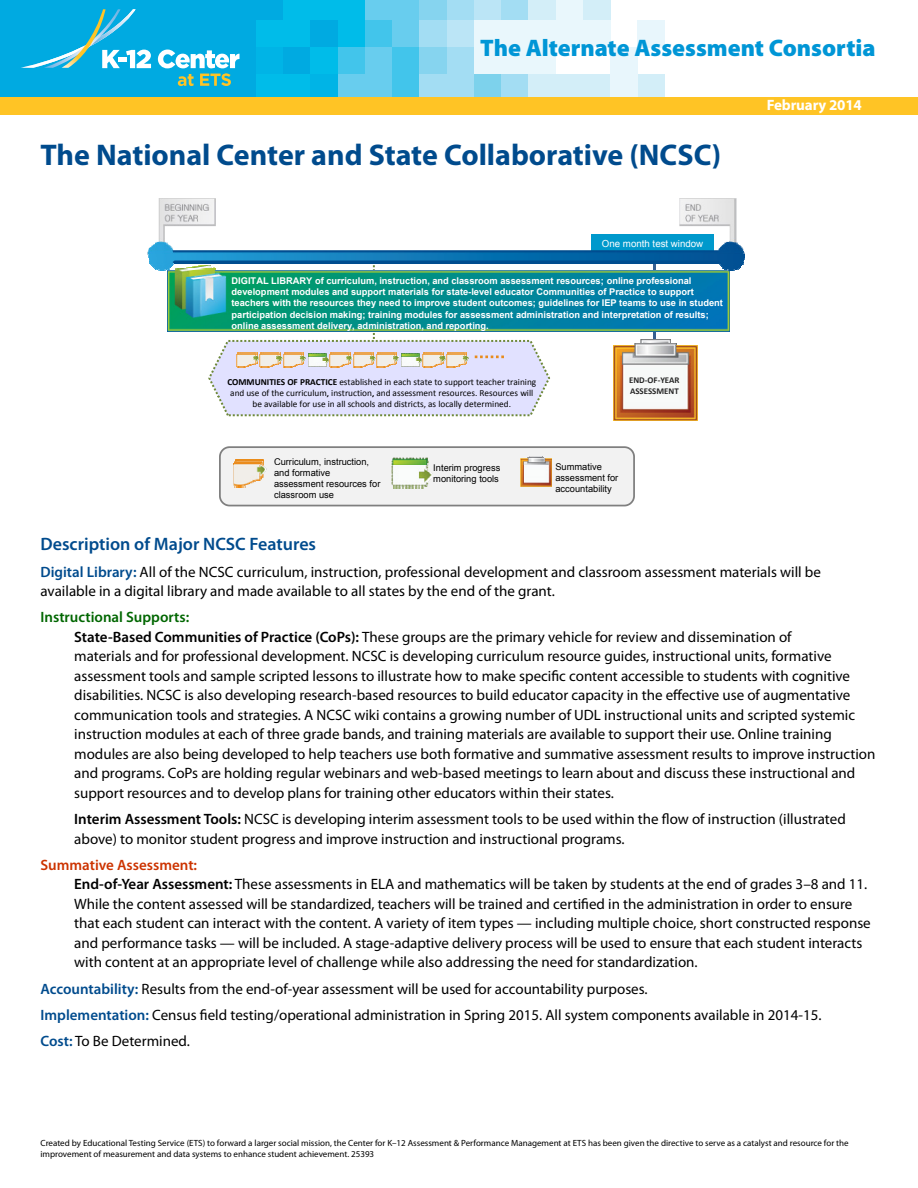
<style>
.page{position:relative;width:918px;height:1188px;background:#fff}
.page>*{position:absolute;margin:0;border:0;box-sizing:border-box;transform-origin:0 0}
.h1{font:700 30px "Myriad Pro";color:#004b8d}
.h2{font:900 24px "Myriad Pro";color:#0096d6}
.h3{font:600 18px "Myriad Pro";color:#004b8d}
.t1{font:15.9px "Arial";color:#000}
.p__Body_Copy{font:15px/19.5px "Myriad Pro";color:#000}
.p__Body_Copy-2{font:600 15px "Myriad Pro";color:#060}
.p__Body_Copy-3{font:600 15px "Myriad Pro";color:#c30}
.h3-2{font:700 15px "Myriad Pro";letter-spacing:-.01em;color:#fff}
.t2{font:9.75px "Arial";color:#fff}
.t3{font:700 9.3px/11.1px "Arial";color:#fff}
.t4{font:9.3px/11.1px "Calibri";color:#000;text-align:center}
.t5{font:9.3px/11.1px "Arial";color:#000}
.p__Legal_Copy{font:9px/10.8px "Myriad Pro";color:#000}
.t6{font:700 8.85px/10.6px "Calibri";color:#262626}
.s1{font-weight:700}
.s2{font-weight:600;color:#004b8d}
.s3{font-weight:600}
</style>
<div class="page">
<div style="left:0;top:0;width:544px;height:106px;background:#00aae1"></div>
<div style="left:256px;top:20px;width:28px;height:27px;background:#00bce9"></div>
<div style="left:256px;top:47px;width:28px;height:27px;background:#00b4e6"></div>
<div style="left:256px;top:74px;width:28px;height:28px;background:#00bce9"></div>
<div style="left:284px;top:0;width:27px;height:20px;background:#00bce9"></div>
<div style="left:284px;top:20px;width:27px;height:27px;background:#00bce9"></div>
<div style="left:284px;top:74px;width:27px;height:28px;background:#00bce9"></div>
<div style="left:311px;top:0;width:27px;height:20px;background:#00bce9"></div>
<div style="left:311px;top:47px;width:27px;height:27px;background:#00bce9"></div>
<div style="left:311px;top:74px;width:27px;height:28px;background:#00b4e6"></div>
<div style="left:338px;top:0;width:27px;height:20px;background:#00bce9"></div>
<div style="left:338px;top:20px;width:27px;height:27px;background:#00bce9"></div>
<div style="left:338px;top:47px;width:27px;height:27px;background:#42c5eb"></div>
<div style="left:338px;top:74px;width:27px;height:28px;background:#68cdee"></div>
<div style="left:365px;top:0;width:27px;height:20px;background:#68cdee"></div>
<div style="left:365px;top:20px;width:27px;height:27px;background:#42c5eb"></div>
<div style="left:365px;top:47px;width:27px;height:27px;background:#68cdee"></div>
<div style="left:365px;top:74px;width:27px;height:28px;background:#68cdee"></div>
<div style="left:392px;top:0;width:28px;height:20px;background:#68cdee"></div>
<div style="left:392px;top:20px;width:28px;height:27px;background:#68cdee"></div>
<div style="left:392px;top:47px;width:28px;height:27px;background:#42c5eb"></div>
<div style="left:392px;top:74px;width:28px;height:28px;background:#42c5eb"></div>
<div style="left:420px;top:0;width:27px;height:20px;background:#86d4ef"></div>
<div style="left:420px;top:20px;width:27px;height:27px;background:#a3ddf3"></div>
<div style="left:420px;top:47px;width:27px;height:27px;background:#86d4ef"></div>
<div style="left:420px;top:74px;width:27px;height:28px;background:#a3ddf3"></div>
<div style="left:447px;top:0;width:27px;height:20px;background:#a3ddf3"></div>
<div style="left:447px;top:20px;width:27px;height:27px;background:#bbe5f6"></div>
<div style="left:447px;top:47px;width:27px;height:27px;background:#a3ddf3"></div>
<div style="left:447px;top:74px;width:27px;height:28px;background:#a3ddf3"></div>
<div style="left:474px;top:0;width:27px;height:20px;background:#bbe5f6"></div>
<div style="left:474px;top:20px;width:27px;height:27px;background:#e9f7fc"></div>
<div style="left:474px;top:47px;width:27px;height:27px;background:#e9f7fc"></div>
<div style="left:474px;top:74px;width:27px;height:28px;background:#7dd2ec"></div>
<div style="left:501px;top:0;width:28px;height:20px;background:#a3ddf3"></div>
<div style="left:501px;top:20px;width:28px;height:27px;background:#e9f7fc"></div>
<div style="left:501px;top:47px;width:28px;height:27px;background:#e9f7fc"></div>
<div style="left:501px;top:74px;width:28px;height:28px;background:#a3ddf3"></div>
<div style="left:529px;top:0;width:27px;height:20px;background:#d3eef8"></div>
<div style="left:529px;top:20px;width:27px;height:27px;background:#e9f7fc"></div>
<div style="left:529px;top:47px;width:27px;height:27px;background:#e9f7fc"></div>
<div style="left:529px;top:74px;width:27px;height:28px;background:#d3eef8"></div>
<div style="left:556px;top:0;width:27px;height:20px;background:#e9f7fc"></div>
<div style="left:556px;top:20px;width:27px;height:27px;background:#e9f7fc"></div>
<div style="left:556px;top:74px;width:27px;height:28px;background:#d3eef8"></div>
<div style="left:583px;top:0;width:27px;height:20px;background:#d3eef8"></div>
<div style="left:583px;top:20px;width:27px;height:27px;background:#e9f7fc"></div>
<div style="left:583px;top:74px;width:27px;height:28px;background:#d3eef8"></div>
<div style="left:637px;top:20px;width:27px;height:28px;background:#e8f6fc"></div>
<div style="left:638px;top:75px;width:27px;height:27px;background:#d3eef8"></div>
<div style="left:610px;top:47px;width:28px;height:27px;background:#e8f6fc"></div>
<div style="left:610px;top:74px;width:28px;height:28px;background:#e8f6fc"></div>
<div style="left:0;top:97px;width:918px;height:18px;background:#ffc425"></div>
<svg style="left:158px;top:50px;width:82px;height:36px"></svg>
<svg style="left:21px;top:9px;width:130px;height:59px"></svg>
<img style="left:147px;top:198px;width:598px;height:59px">
<img style="left:148px;top:255px;width:596px;height:5px">
<hr style="left:653px;top:261px;width:3px;height:68px;background:#376092">
<img style="left:168px;top:270px;width:562px;height:59px">
<img style="left:150px;top:261px;width:594px;height:2px">
<svg style="left:151px;top:263px;width:23px;height:8px"></svg>
<svg style="left:720px;top:263px;width:23px;height:8px"></svg>
<hr style="left:653px;top:329px;width:3px;height:17px;background:#376092">
<img style="left:640px;top:339px;width:30px;height:4px">
<img style="left:634px;top:343px;width:42px;height:2px">
<img style="left:614px;top:345px;width:84px;height:52px">
<svg style="left:187px;top:261px;width:363px;height:155px"></svg>
<svg style="left:219px;top:446px;width:416px;height:60px"></svg>
<img style="left:232px;top:465px;width:35px;height:22px">
<h2 class="h2" style="left:480px;top:34px;width:397px">The Alternate Assessment Consortia</h2>
<h1 class="h1" style="left:40px;top:138px;width:682px">The National Center and State Collaborative (NCSC)</h1>
<p class="t2" style="left:602px;top:238px;width:103px">One month test window</p>
<p class="t3" style="left:232px;top:276px;width:493px">DIGITAL LIBRARY of curriculum, instruction, and classroom assessment resources; online professional development modules and support materials for state-level educator Communities of Practice to support teachers with the resources they need to improve student outcomes; guidelines for IEP teams to use in student participation decision making; training modules for assessment administration and interpretation of results;</p>
<p class="t3" style="left:232px;top:320px;width:259px">online assessment delivery, administration, and reporting.</p>
<p class="t4" style="left:227px;top:376px;width:310px"><span class="s1">COMMUNITIES OF PRACTICE</span> established in each state to support teacher training and use of the curriculum instruction and assessment resources. Resources will</p>
<p class="t4" style="left:253px;top:387px;width:260px;text-align:left;text-indent:120px">,<br>be available for use in all schools and districts, as locally determined.</p>
<p class="t4" style="left:327px;top:387px;width:4px">,</p>
<p class="t6" style="left:629px;top:375px;width:52px">END‐OF‐YEAR<br>ASSESSMENT</p>
<p class="t5" style="left:274px;top:456px;width:97px">Curriculum instruction,</p>
<p class="t5" style="left:274px;top:456px;width:108px;text-indent:45px">,<br>and formative assessment resources for classroom use</p>
<p class="t5" style="left:555px;top:461px;width:64px">Summative assessment for accountability</p>
<p class="t5" style="left:433px;top:462px;width:69px">Interim progress monitoring tools</p>
<h3 class="h3-2" style="left:767px;top:96px;width:97px">February 2014</h3>
<h3 class="h3" style="left:40px;top:534px;width:277px">Description of Major NCSC Features</h3>
<p class="p__Body_Copy" style="left:40px;top:562px;width:782px"><span class="s2">Digital Library:</span> All of the NCSC curriculum, instruction, professional development and classroom assessment materials will be available in a digital library and made available to all states by the end of the grant.</p>
<p class="p__Body_Copy-2" style="left:40px;top:609px;width:150px">Instructional Supports:</p>
<p class="p__Body_Copy" style="left:74px;top:627px;width:803px"><span class="s3">State-Based Communities of Practice (CoPs):</span> These groups are the primary vehicle for review and dissemination of<br>materials and for professional development. NCSC is developing curriculum resource guides, instructional units, formative assessment tools and sample scripted lessons to illustrate how to make specific content accessible to students with cognitive disabilities. NCSC is also developing research-based resources to build educator capacity in the effective use of augmentative communication tools and strategies. A NCSC wiki contains a growing number of UDL instructional units and scripted systemic instruction modules at each of three grade bands, and training materials are available to support their use. Online training modules are also being developed to help teachers use both formative and summative assessment results to improve instruction and programs. CoPs are holding regular webinars and web-based meetings to learn about and discuss these instructional and support resources and to develop plans for training other educators within their states.</p>
<p class="p__Body_Copy" style="left:74px;top:810px;width:773px"><span class="s3">Interim Assessment Tools:</span> NCSC is developing interim assessment tools to be used within the flow of instruction (illustrated above) to monitor student progress and improve instruction and instructional programs.</p>
<p class="p__Body_Copy-3" style="left:40px;top:856px;width:158px">Summative Assessment:</p>
<p class="p__Body_Copy" style="left:74px;top:875px;width:798px"><span class="s3">End-of-Year Assessment:</span> These assessments in ELA and mathematics will be taken by students at the end of grades 3–8 and 11.<br>While the content assessed will be standardized, teachers will be trained and certified in the administration in order to ensure that each student can interact with the content. A variety of item types — including multiple choice, short constructed response and performance tasks — will be included. A stage-adaptive delivery process will be used to ensure that each student interacts with content at an appropriate level of challenge while also addressing the need for standardization.</p>
<p class="p__Body_Copy" style="left:40px;top:979px;width:609px"><span class="s2">Accountability:</span> Results from the end-of-year assessment will be used for accountability purposes.</p>
<p class="p__Body_Copy" style="left:40px;top:1005px;width:783px"><span class="s2">Implementation:</span> Census field testing/operational administration in Spring 2015. All system components available in 2014-15.</p>
<p class="p__Body_Copy" style="left:40px;top:1032px;width:151px"><span class="s2">Cost:</span> To Be Determined.</p>
<p class="t1" style="left:168px;top:583px;width:47px">NCSC</p>
<p class="p__Legal_Copy" style="left:40px;top:1138px;width:810px">Created by Educational Testing Service (ETS) to forward a larger social mission, the Center for K–12 Assessment &amp; Performance Management at ETS has been given the directive to serve as a catalyst and resource for the improvement of measurement and data systems to enhance student achievement. 25393</p>
</div>
